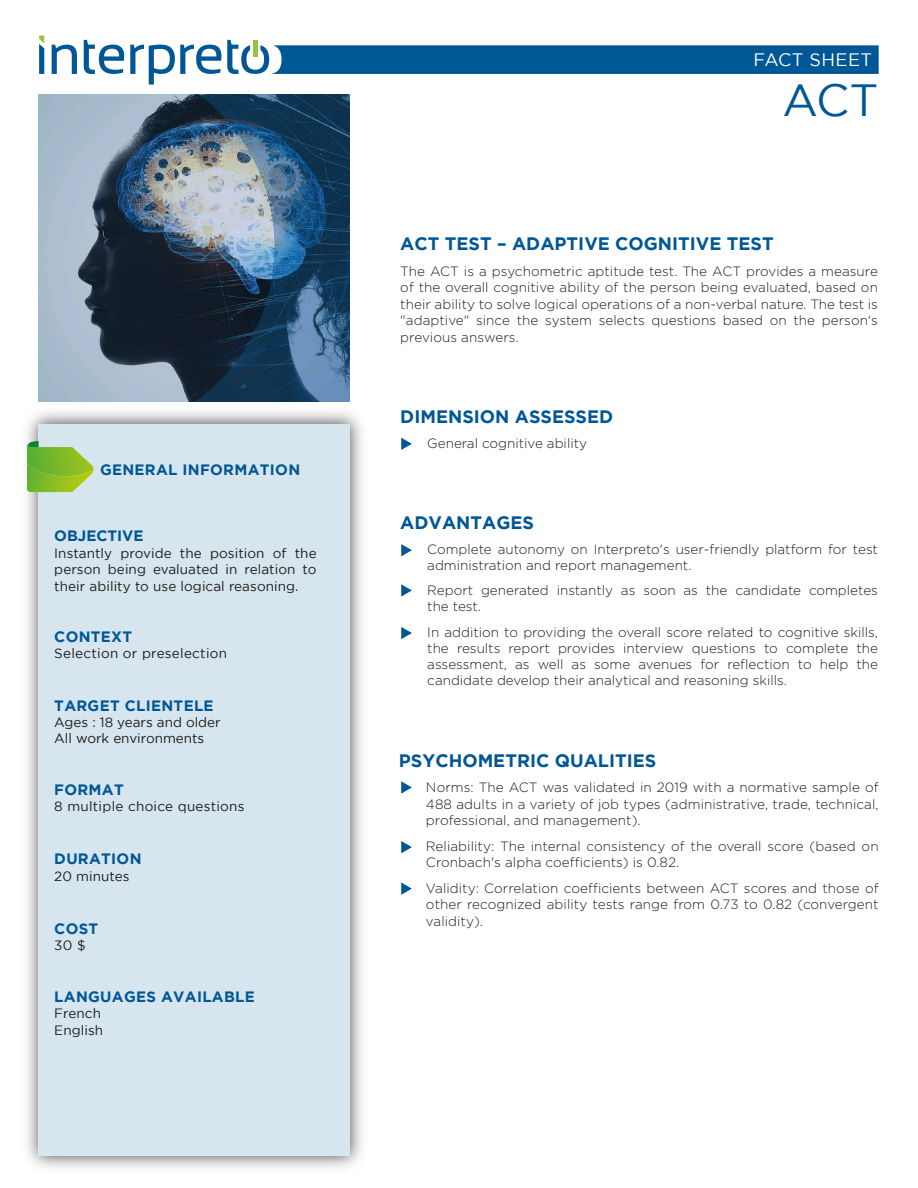
<style>
.page{position:relative;width:918px;height:1188px;background:#fff}
.page>*{position:absolute;margin:0;border:0;box-sizing:border-box;transform-origin:0 0}
.t1{font:45px "Gotham";color:#005795}
.t2{font:700 18px "Gotham";color:#005795}
.t3{font:18px "Gotham";letter-spacing:.02em;color:#fff}
.t4{font:700 15px "Gotham";letter-spacing:.02em;color:#005795}
.t5{font:700 15px "Gotham";color:#005795}
.t6{font:300 13.5px/16.5px "Gotham";color:#1d1d1b;text-align:justify}
.t7{font:13.5px/16.5px "Gotham";letter-spacing:.005em;color:#1d1d1b}
</style>
<div class="page">
<svg style="left:52px;top:45px;width:25px;height:29px"></svg>
<svg style="left:39px;top:36px;width:5px;height:38px"></svg>
<img style="left:27px;top:401px;width:335px;height:767px">
<div style="left:39px;top:424px;width:311px;height:731px;background:#d7e5ee"></div>
<svg style="left:84px;top:40px;width:795px;height:45px"></svg>
<svg style="left:401px;top:438px;width:10px;height:11px"></svg>
<svg style="left:401px;top:545px;width:10px;height:11px"></svg>
<svg style="left:401px;top:585px;width:10px;height:11px"></svg>
<svg style="left:401px;top:627px;width:10px;height:12px"></svg>
<svg style="left:401px;top:782px;width:10px;height:11px"></svg>
<svg style="left:401px;top:842px;width:10px;height:11px"></svg>
<svg style="left:401px;top:883px;width:10px;height:11px"></svg>
<img style="left:39px;top:94px;width:311px;height:307px">
<svg style="left:27px;top:440px;width:67px;height:52px"></svg>
<p class="t4" style="left:100px;top:461px;width:202px">GENERAL INFORMATION</p>
<p class="t5" style="left:54px;top:527px;width:91px">OBJECTIVE</p>
<p class="t7" style="left:54px;top:544px;width:264px;text-align:justify">Instantly provide the position of the person being evaluated in relation to their ability to use logical reasoning.</p>
<p class="t4" style="left:54px;top:628px;width:79px">CONTEXT</p>
<p class="t7" style="left:54px;top:645px;width:174px">Selection or preselection</p>
<p class="t4" style="left:54px;top:697px;width:161px">TARGET CLIENTELE</p>
<p class="t7" style="left:54px;top:714px;width:168px">Ages : 18 years and older<br>All work environments</p>
<p class="t4" style="left:54px;top:781px;width:71px">FORMAT</p>
<p class="t7" style="left:54px;top:798px;width:192px">8 multiple choice questions</p>
<p class="t4" style="left:54px;top:850px;width:89px">DURATION</p>
<p class="t7" style="left:54px;top:867px;width:77px">20 minutes</p>
<p class="t4" style="left:54px;top:920px;width:46px">COST</p>
<p class="t7" style="left:54px;top:937px;width:33px">30 $</p>
<p class="t4" style="left:54px;top:988px;width:202px">LANGUAGES AVAILABLE</p>
<p class="t7" style="left:54px;top:1005px;width:50px">French<br>English</p>
<h2 class="t3" style="left:754px;top:49px;width:120px">FACT SHEET</h2>
<h1 class="t1" style="left:783px;top:75px;width:98px">ACT</h1>
<h2 class="t2" style="left:400px;top:234px;width:375px">ACT TEST – ADAPTIVE COGNITIVE TEST</h2>
<p class="t6" style="left:400px;top:263px;width:479px">The ACT is a psychometric aptitude test. The ACT provides a measure of the overall cognitive ability of the person being evaluated, based on their ability to solve logical operations of a non-verbal nature. The test is "adaptive" since the system selects questions based on the person's previous answers.</p>
<h2 class="t2" style="left:400px;top:406px;width:215px">DIMENSION ASSESSED</h2>
<p class="t6" style="left:427px;top:435px;width:161px">General cognitive ability</p>
<h2 class="t2" style="left:400px;top:512px;width:135px">ADVANTAGES</h2>
<p class="t6" style="left:427px;top:541px;width:452px">Complete autonomy on Interpreto's user-friendly platform for test administration and report management.</p>
<p class="t6" style="left:427px;top:582px;width:452px">Report generated instantly as soon as the candidate completes the test.</p>
<p class="t6" style="left:427px;top:623px;width:452px">In addition to providing the overall score related to cognitive skills, the results report provides interview questions to complete the assessment, as well as some avenues for reflection to help the candidate develop their analytical and reasoning skills.</p>
<h2 class="t2" style="left:399px;top:750px;width:259px">PSYCHOMETRIC QUALITIES</h2>
<p class="t6" style="left:426px;top:779px;width:454px">Norms: The ACT was validated in 2019 with a normative sample of 488 adults in a variety of job types (administrative, trade, technical, professional, and management).</p>
<p class="t6" style="left:426px;top:838px;width:454px">Reliability: The internal consistency of the overall score (based on<br>Cronbach's alpha coefficients) is 0.82.</p>
<p class="t6" style="left:426px;top:880px;width:454px">Validity: Correlation coefficients between ACT scores and those of other recognized ability tests range from 0.73 to 0.82 (convergent validity).</p>
</div>
